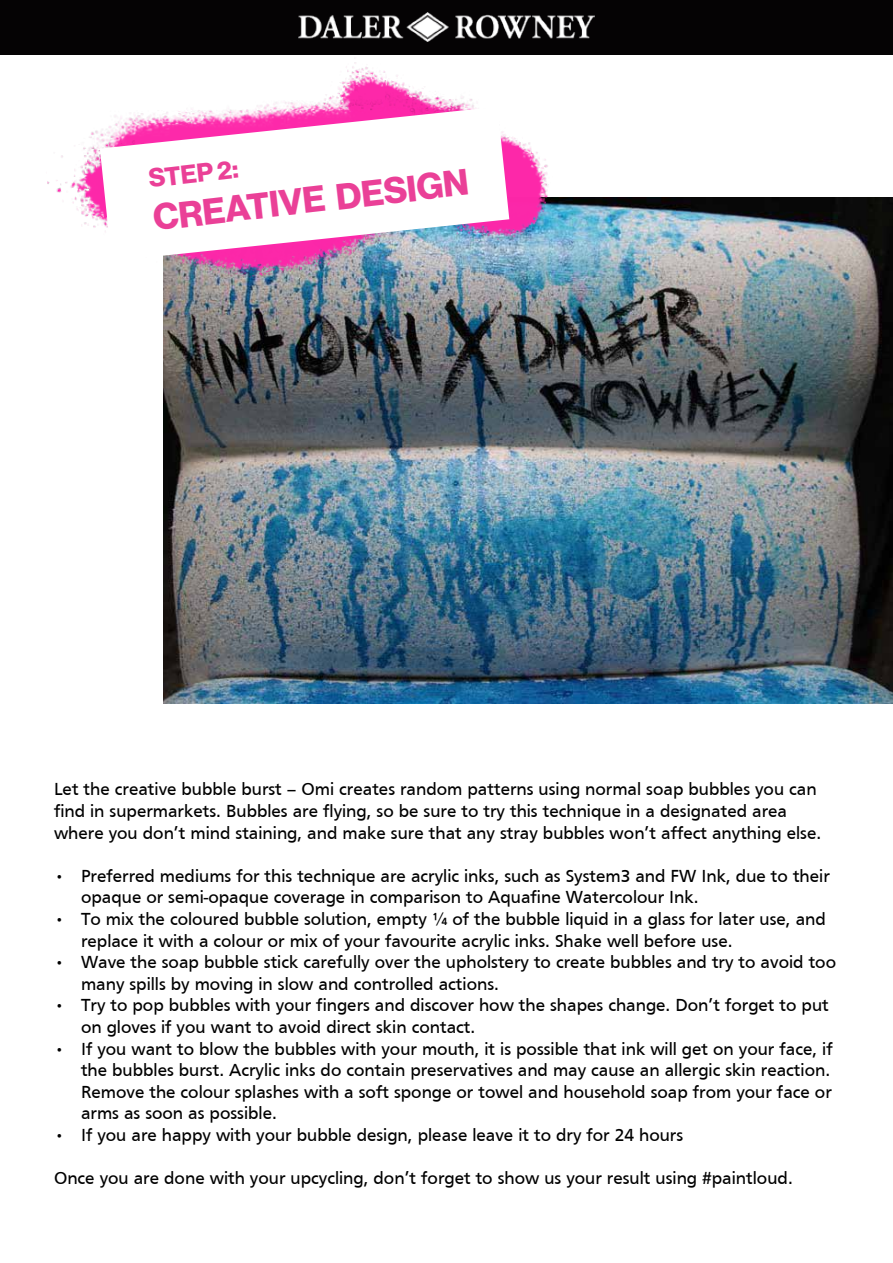
<style>
.page{position:relative;width:893px;height:1263px;background:#fff}
.page>*{position:absolute;margin:0;border:0;box-sizing:border-box;transform-origin:0 0}
.t1{font:36px "N Haas Grotesk DS Pro 75 Bd";color:#ea4097}
.t2{font:25.5px "N Haas Grotesk DS Pro 75 Bd";color:#ea4097}
.t3{font:18px/21.6px "Frutiger";color:#000}
</style>
<div class="page">
<img style="left:164px;top:197px;width:729px;height:506px">
<div style="left:0;top:0;width:893px;height:54px;background:#050304"></div>
<img style="left:299px;top:13px;width:295px;height:27px">
<img style="left:244px;top:40px;width:325px;height:245px">
<img style="left:244px;top:82px;width:251px;height:3px">
<img style="left:47px;top:85px;width:470px;height:224px">
<svg style="left:100px;top:107px;width:409px;height:154px"></svg>
<h2 class="t2" style="left:147px;top:164px;width:91px;rotate:-7deg">STEP 2:</h2>
<h1 class="t1" style="left:151px;top:198px;width:319px;rotate:-7deg">CREATIVE DESIGN</h1>
<p class="t3" style="left:54px;top:778px;width:769px">Let the creative bubble burst – Omi creates random patterns using normal soap bubbles you can find in supermarkets. Bubbles are flying, so be sure to try this technique in a designated area where you don’t mind staining, and make sure that any stray bubbles won’t affect anything else.</p>
<p class="t3" style="left:81px;top:865px;width:750px;text-indent:-27px">• Preferred mediums for this technique are acrylic inks, such as System3 and FW Ink, due to their opaque or semi-opaque coverage in comparison to Aquafine Watercolour Ink.</p>
<p class="t3" style="left:81px;top:908px;width:746px;text-indent:-27px">• To mix the coloured bubble solution, empty ¼ of the bubble liquid in a glass for later use, and replace it with a colour or mix of your favourite acrylic inks. Shake well before use.</p>
<p class="t3" style="left:81px;top:951px;width:757px;text-indent:-27px">• Wave the soap bubble stick carefully over the upholstery to create bubbles and try to avoid too many spills by moving in slow and controlled actions.</p>
<p class="t3" style="left:81px;top:994px;width:749px;text-indent:-27px">• Try to pop bubbles with your fingers and discover how the shapes change. Don’t forget to put on gloves if you want to avoid direct skin contact.</p>
<p class="t3" style="left:81px;top:1037px;width:753px;text-indent:-27px">• If you want to blow the bubbles with your mouth, it is possible that ink will get on your face, if the bubbles burst. Acrylic inks do contain preservatives and may cause an allergic skin reaction.<br>Remove the colour splashes with a soft sponge or towel and household soap from your face or arms as soon as possible.</p>
<p class="t3" style="left:54px;top:1124px;width:631px">• If you are happy with your bubble design, please leave it to dry for 24 hours</p>
<p class="t3" style="left:54px;top:1167px;width:740px">Once you are done with your upcycling, don’t forget to show us your result using #paintloud.</p>
</div>
